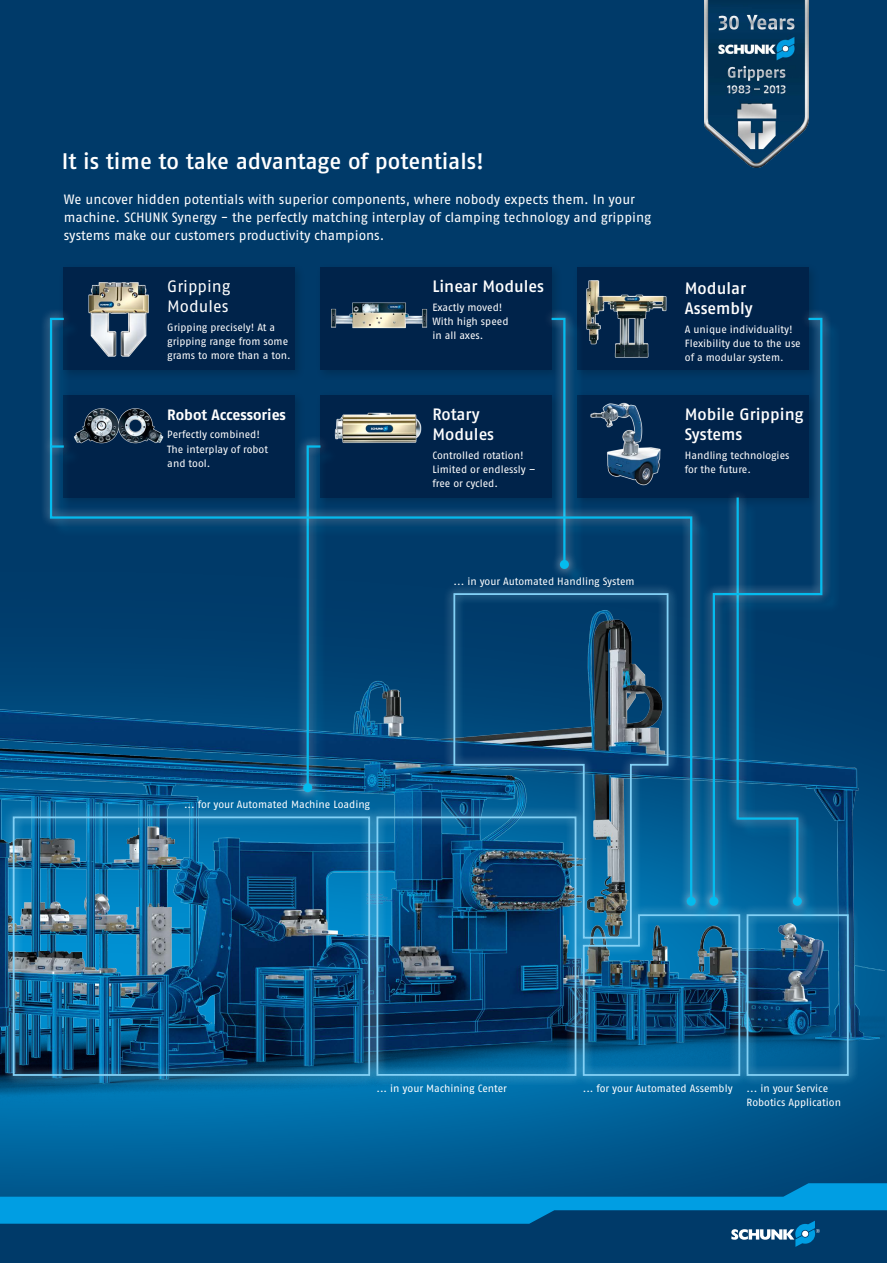
<style>
.page{position:relative;width:887px;height:1263px;background:#003a69}
.page>*{position:absolute;margin:0;border:0;box-sizing:border-box;transform-origin:0 0}
.t1{font:500 22.5px "SCHUNK Fago Pro";letter-spacing:-.005em;color:#fff}
.t2{font:500 16.5px/20.2px "SCHUNK Fago Pro";color:#fff}
.t3{font:16.5px/20.2px "SCHUNK Fago Pro";color:#fff}
.t4{font:700 15px "SCHUNK Fago Pro";letter-spacing:-.005em;color:#fff}
.t5{font:13.5px/18px "SCHUNK Fago Pro";color:#fff}
.t6{font:10.5px/14.2px "SCHUNK Fago Pro";letter-spacing:-.005em;color:#fff}
</style>
<div class="page">
<img style="left:0;top:772px;width:887px;height:411px">
<img style="left:0;top:667px;width:884px;height:460px">
<div style="left:59px;top:263px;width:247px;height:118px;background:#1a1a18;opacity:.4"></div>
<div style="left:64px;top:268px;width:231px;height:102px;background:#00234a"></div>
<img style="left:88px;top:282px;width:61px;height:26px">
<div style="left:572px;top:263px;width:247px;height:118px;background:#1a1a18;opacity:.4"></div>
<div style="left:577px;top:268px;width:231px;height:102px;background:#00234a"></div>
<img style="left:573px;top:274px;width:94px;height:34px">
<div style="left:315px;top:263px;width:247px;height:118px;background:#1a1a18;opacity:.4"></div>
<div style="left:320px;top:268px;width:231px;height:102px;background:#00234a"></div>
<img style="left:352px;top:302px;width:54px;height:6px">
<div style="left:3px;top:807px;width:376px;height:278px;background:#fff;opacity:.75"></div>
<div style="left:13px;top:816px;width:357px;height:260px;border:2px solid #82d0f5"></div>
<div style="left:740px;top:908px;width:120px;height:180px;background:#04bbee;opacity:.29"></div>
<div style="left:736px;top:904px;width:122px;height:181px;background:#fff;opacity:.75"></div>
<div style="left:746px;top:914px;width:102px;height:162px;border:2px solid #82d0f5"></div>
<div style="left:366px;top:807px;width:220px;height:278px;background:#fff;opacity:.75"></div>
<svg style="left:375px;top:924px;width:198px;height:153px"></svg>
<svg style="left:452px;top:924px;width:121px;height:15px"></svg>
<div style="left:577px;top:908px;width:175px;height:180px;background:#04bbee;opacity:.29"></div>
<div style="left:573px;top:904px;width:176px;height:181px;background:#fff;opacity:.75"></div>
<img style="left:582px;top:924px;width:159px;height:153px">
<div style="left:712px;top:320px;width:129px;height:604px;background:#04bbee;opacity:.29"></div>
<div style="left:700px;top:308px;width:131px;height:607px;background:#fff;opacity:.75"></div>
<svg style="left:711px;top:317px;width:112px;height:586px"></svg>
<div style="left:709px;top:897px;width:9px;height:9px;background:#04bbee;border-radius:50%"></div>
<div style="left:52px;top:320px;width:662px;height:604px;background:#04bbee;opacity:.29"></div>
<div style="left:40px;top:308px;width:664px;height:607px;background:#fff;opacity:.75"></div>
<svg style="left:49px;top:317px;width:644px;height:586px"></svg>
<div style="left:686px;top:897px;width:9px;height:9px;background:#04bbee;border-radius:50%"></div>
<img style="left:704px;top:0;width:104px;height:168px">
<svg style="left:0;top:1183px;width:887px;height:64px"></svg>
<div style="left:54px;top:448px;width:28px;height:18px;background:#04bbee;opacity:.29"></div>
<div style="left:42px;top:436px;width:31px;height:21px;background:#fff;opacity:.75"></div>
<svg style="left:51px;top:445px;width:13px;height:3px"></svg>
<p class="t1" style="left:62px;top:147px;width:424px">It is time to take advantage of potentials!</p>
<p class="t5" style="left:64px;top:190px;width:589px">We uncover hidden potentials with superior components, where nobody expects them. In your machine. SCHUNK Synergy - the perfectly matching interplay of clamping technology and gripping systems make our customers productivity champions.</p>
<p class="t3" style="left:167px;top:276px;width:64px">Gripping<br>Modules</p>
<p class="t6" style="left:167px;top:320px;width:125px">Gripping precisely! At a gripping range from some grams to more than a ton.</p>
<p class="t2" style="left:432px;top:276px;width:113px">Linear Modules</p>
<p class="t6" style="left:432px;top:300px;width:78px">Exactly moved!<br>With high speed in all axes.</p>
<p class="t4" style="left:167px;top:405px;width:120px">Robot Accessories</p>
<p class="t6" style="left:167px;top:427px;width:102px">Perfectly combined!<br>The interplay of robot and tool.</p>
<p class="t2" style="left:432px;top:404px;width:63px">Rotary<br>Modules</p>
<p class="t6" style="left:432px;top:448px;width:105px">Controlled rotation!<br>Limited or endlessly – free or cycled.</p>
<p class="t2" style="left:685px;top:278px;width:69px">Modular<br>Assembly</p>
<p class="t6" style="left:685px;top:322px;width:117px">A unique individuality!<br>Flexibility due to the use of a modular system.</p>
<p class="t2" style="left:685px;top:404px;width:120px">Mobile Gripping<br>Systems</p>
<p class="t6" style="left:685px;top:448px;width:106px">Handling technologies for the future.</p>
<p class="t6" style="left:453px;top:574px;width:182px">... in your Automated Handling System</p>
<p class="t6" style="left:184px;top:797px;width:187px">... for your Automated Machine Loading</p>
<p class="t6" style="left:376px;top:1081px;width:132px">... in your Machining Center</p>
<p class="t6" style="left:583px;top:1081px;width:151px">... for your Automated Assembly</p>
<p class="t6" style="left:746px;top:1081px;width:96px">... in your Service<br>Robotics Application</p>
</div>
